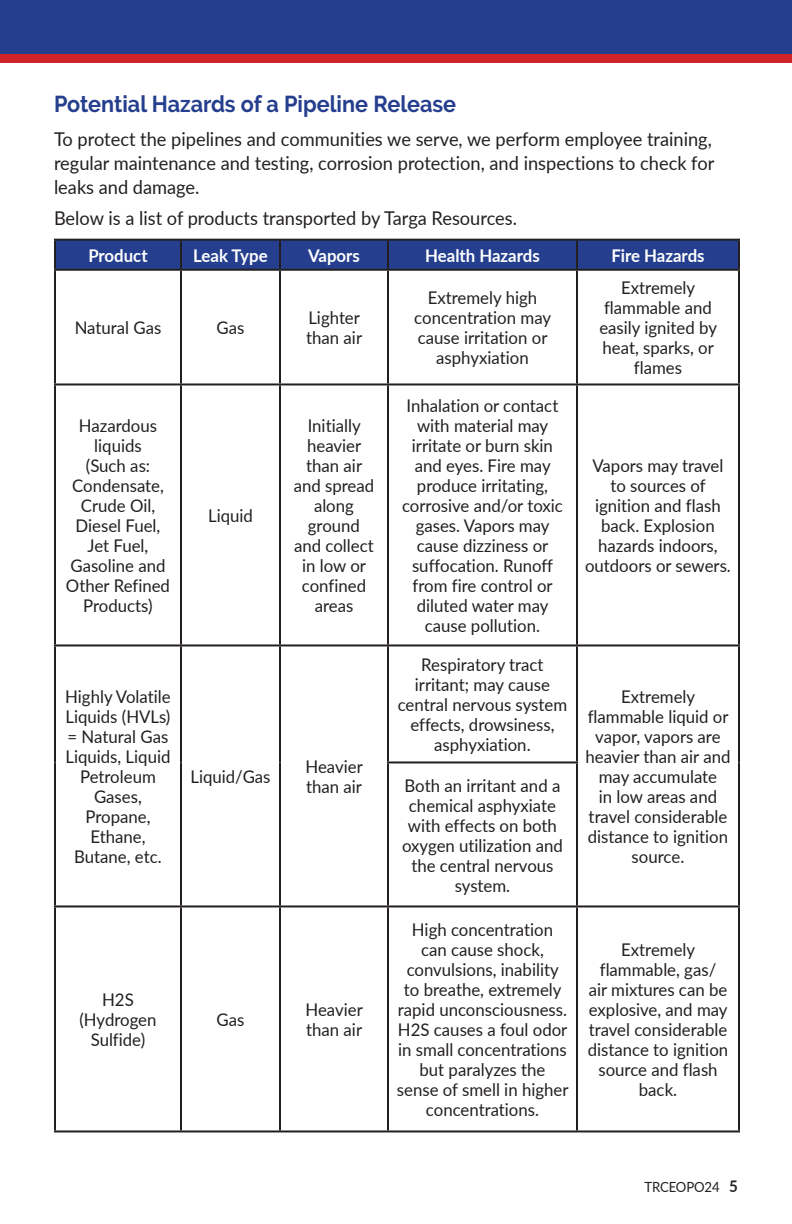
<style>
.page{position:relative;width:792px;height:1224px;background:#fff}
.page>*{position:absolute;margin:0;border:0;box-sizing:border-box;transform-origin:0 0}
.t1{font:700 23px "Raleway";color:#253f8e;scale:.94 1}
.t2{font:19px/24px "Lato";color:#231f20;scale:.96 1}
.t3{font:17.6px/20px "Lato";color:#231f20;text-align:center;scale:.96 1}
.t4{font:700 17.6px "Lato";color:#fff;scale:.96 1}
.t5{font:14px "Lato";letter-spacing:-.01em;color:#231f20;scale:.94 1}
.s1{font-weight:700;font-size:16px}
</style>
<div class="page">
<div style="left:0;top:0;width:792px;height:54px;background:#253f8e"></div>
<div style="left:0;top:54px;width:792px;height:9px;background:#d1232a"></div>
<div style="left:56px;top:241px;width:682px;height:28px;background:#253f8e"></div>
<hr style="left:54px;top:239px;width:127px;height:2px;background:#231f20">
<hr style="left:54px;top:241px;width:2px;height:28px;background:#231f20">
<hr style="left:181px;top:239px;width:99px;height:2px;background:#231f20">
<hr style="left:180px;top:241px;width:2px;height:28px;background:#231f20">
<hr style="left:280px;top:239px;width:108px;height:2px;background:#231f20">
<hr style="left:279px;top:241px;width:2px;height:28px;background:#231f20">
<hr style="left:388px;top:239px;width:189px;height:2px;background:#231f20">
<hr style="left:387px;top:241px;width:2px;height:28px;background:#231f20">
<hr style="left:577px;top:239px;width:163px;height:2px;background:#231f20">
<hr style="left:576px;top:241px;width:2px;height:28px;background:#231f20">
<hr style="left:738px;top:241px;width:2px;height:28px;background:#231f20">
<hr style="left:54px;top:269px;width:127px;height:2px;background:#231f20">
<hr style="left:54px;top:271px;width:2px;height:112px;background:#231f20">
<hr style="left:181px;top:269px;width:99px;height:2px;background:#231f20">
<hr style="left:180px;top:271px;width:2px;height:112px;background:#231f20">
<hr style="left:280px;top:269px;width:108px;height:2px;background:#231f20">
<hr style="left:279px;top:271px;width:2px;height:112px;background:#231f20">
<hr style="left:388px;top:269px;width:189px;height:2px;background:#231f20">
<hr style="left:387px;top:271px;width:2px;height:112px;background:#231f20">
<hr style="left:577px;top:269px;width:163px;height:2px;background:#231f20">
<hr style="left:576px;top:271px;width:2px;height:112px;background:#231f20">
<hr style="left:738px;top:271px;width:2px;height:112px;background:#231f20">
<hr style="left:54px;top:383px;width:127px;height:2px;background:#231f20">
<hr style="left:54px;top:385px;width:2px;height:259px;background:#231f20">
<hr style="left:181px;top:383px;width:99px;height:2px;background:#231f20">
<hr style="left:180px;top:385px;width:2px;height:259px;background:#231f20">
<hr style="left:280px;top:383px;width:108px;height:2px;background:#231f20">
<hr style="left:279px;top:385px;width:2px;height:259px;background:#231f20">
<hr style="left:388px;top:383px;width:189px;height:2px;background:#231f20">
<hr style="left:387px;top:385px;width:2px;height:259px;background:#231f20">
<hr style="left:577px;top:383px;width:163px;height:2px;background:#231f20">
<hr style="left:576px;top:385px;width:2px;height:259px;background:#231f20">
<hr style="left:738px;top:385px;width:2px;height:259px;background:#231f20">
<hr style="left:54px;top:644px;width:127px;height:2px;background:#231f20">
<hr style="left:54px;top:646px;width:2px;height:116px;background:#231f20">
<hr style="left:181px;top:644px;width:99px;height:2px;background:#231f20">
<hr style="left:180px;top:646px;width:2px;height:116px;background:#231f20">
<hr style="left:280px;top:644px;width:108px;height:2px;background:#231f20">
<hr style="left:279px;top:646px;width:2px;height:116px;background:#231f20">
<hr style="left:388px;top:644px;width:189px;height:2px;background:#231f20">
<hr style="left:387px;top:646px;width:2px;height:115px;background:#231f20">
<hr style="left:577px;top:644px;width:163px;height:2px;background:#231f20">
<hr style="left:576px;top:646px;width:2px;height:115px;background:#231f20">
<hr style="left:738px;top:646px;width:2px;height:116px;background:#231f20">
<hr style="left:54px;top:762px;width:2px;height:143px;background:#231f20">
<hr style="left:180px;top:762px;width:2px;height:143px;background:#231f20">
<hr style="left:279px;top:762px;width:2px;height:143px;background:#231f20">
<hr style="left:387px;top:761px;width:191px;height:2px;background:#231f20">
<hr style="left:387px;top:763px;width:2px;height:142px;background:#231f20">
<hr style="left:576px;top:763px;width:2px;height:142px;background:#231f20">
<hr style="left:738px;top:762px;width:2px;height:143px;background:#231f20">
<hr style="left:54px;top:905px;width:127px;height:2px;background:#231f20">
<hr style="left:54px;top:907px;width:2px;height:223px;background:#231f20">
<hr style="left:181px;top:905px;width:99px;height:2px;background:#231f20">
<hr style="left:180px;top:907px;width:2px;height:223px;background:#231f20">
<hr style="left:280px;top:905px;width:108px;height:2px;background:#231f20">
<hr style="left:279px;top:907px;width:2px;height:223px;background:#231f20">
<hr style="left:388px;top:905px;width:189px;height:2px;background:#231f20">
<hr style="left:387px;top:907px;width:2px;height:223px;background:#231f20">
<hr style="left:577px;top:905px;width:163px;height:2px;background:#231f20">
<hr style="left:576px;top:907px;width:2px;height:223px;background:#231f20">
<hr style="left:738px;top:907px;width:2px;height:223px;background:#231f20">
<hr style="left:54px;top:1130px;width:127px;height:2px;background:#231f20">
<hr style="left:181px;top:1130px;width:99px;height:2px;background:#231f20">
<hr style="left:280px;top:1130px;width:108px;height:2px;background:#231f20">
<hr style="left:388px;top:1130px;width:189px;height:2px;background:#231f20">
<hr style="left:577px;top:1130px;width:163px;height:2px;background:#231f20">
<h1 class="t1" style="left:54px;top:90px;width:429px">Potential Hazards of a Pipeline Release</h1>
<p class="t2" style="left:54px;top:127px;width:689px">To protect the pipelines and communities we serve, we perform employee training, regular maintenance and testing, corrosion protection, and inspections to check for leaks and damage.</p>
<p class="t2" style="left:54px;top:205px;width:484px">Below is a list of products transported by Targa Resources.</p>
<p class="t4" style="left:88px;top:242px;width:63px">Product</p>
<p class="t4" style="left:193px;top:242px;width:79px">Leak Type</p>
<p class="t4" style="left:308px;top:242px;width:55px">Vapors</p>
<p class="t4" style="left:425px;top:242px;width:121px">Health Hazards</p>
<p class="t4" style="left:611px;top:242px;width:99px">Fire Hazards</p>
<p class="t3" style="left:75px;top:317px;width:92px">Natural Gas</p>
<p class="t3" style="left:217px;top:317px;width:30px">Gas</p>
<p class="t3" style="left:306px;top:307px;width:60px;text-align:left">Lighter than air</p>
<p class="t3" style="left:66px;top:415px;width:110px">Hazardous liquids<br>(Such as:<br>Condensate,<br>Crude Oil,<br>Diesel Fuel,<br>Jet Fuel,<br>Gasoline and<br>Other Refined<br>Products)</p>
<p class="t3" style="left:208px;top:505px;width:48px">Liquid</p>
<p class="t3" style="left:294px;top:415px;width:85px">Initially heavier than air and spread along ground and collect in low or confined areas</p>
<p class="t3" style="left:65px;top:686px;width:111px">Highly Volatile<br>Liquids (HVLs) = Natural Gas<br>Liquids, Liquid<br>Petroleum<br>Gases,<br>Propane,<br>Ethane,<br>Butane, etc.</p>
<p class="t3" style="left:190px;top:766px;width:85px">Liquid/Gas</p>
<p class="t3" style="left:306px;top:756px;width:61px;text-align:left">Heavier than air</p>
<p class="t3" style="left:79px;top:989px;width:82px">H2S (Hydrogen<br>Sulfide)</p>
<p class="t3" style="left:217px;top:1009px;width:30px">Gas</p>
<p class="t3" style="left:306px;top:999px;width:61px;text-align:left">Heavier than air</p>
<p class="t3" style="left:414px;top:287px;width:144px">Extremely high concentration may cause irritation or asphyxiation</p>
<p class="t3" style="left:599px;top:277px;width:124px">Extremely flammable and easily ignited by heat, sparks, or flames</p>
<p class="t3" style="left:402px;top:395px;width:169px">Inhalation or contact with material may irritate or burn skin and eyes. Fire may produce irritating, corrosive and/or toxic gases. Vapors may cause dizziness or suffocation. Runoff from fire control or diluted water may cause pollution.</p>
<p class="t3" style="left:398px;top:654px;width:178px">Respiratory tract irritant; may cause central nervous system effects, drowsiness, asphyxiation.</p>
<p class="t3" style="left:402px;top:775px;width:169px">Both an irritant and a chemical asphyxiate with effects on both oxygen utilization and the central nervous system.</p>
<p class="t3" style="left:397px;top:919px;width:180px">High concentration<br>can cause shock, convulsions, inability to breathe, extremely rapid unconsciousness.<br>H2S causes a foul odor in small concentrations but paralyzes the sense of smell in higher concentrations.</p>
<p class="t3" style="left:585px;top:455px;width:153px">Vapors may travel to sources of ignition and flash back. Explosion hazards indoors, outdoors or sewers.</p>
<p class="t3" style="left:585px;top:686px;width:153px">Extremely flammable liquid or vapor, vapors are heavier than air and may accumulate<br>in low areas and travel considerable distance to ignition source.</p>
<p class="t3" style="left:588px;top:939px;width:148px">Extremely flammable, gas/<br>air mixtures can be explosive, and may travel considerable distance to ignition source and flash back.</p>
<p class="t5" style="left:644px;top:1177px;width:101px">TRCEOPO24 <span class="s1">5</span></p>
</div>
